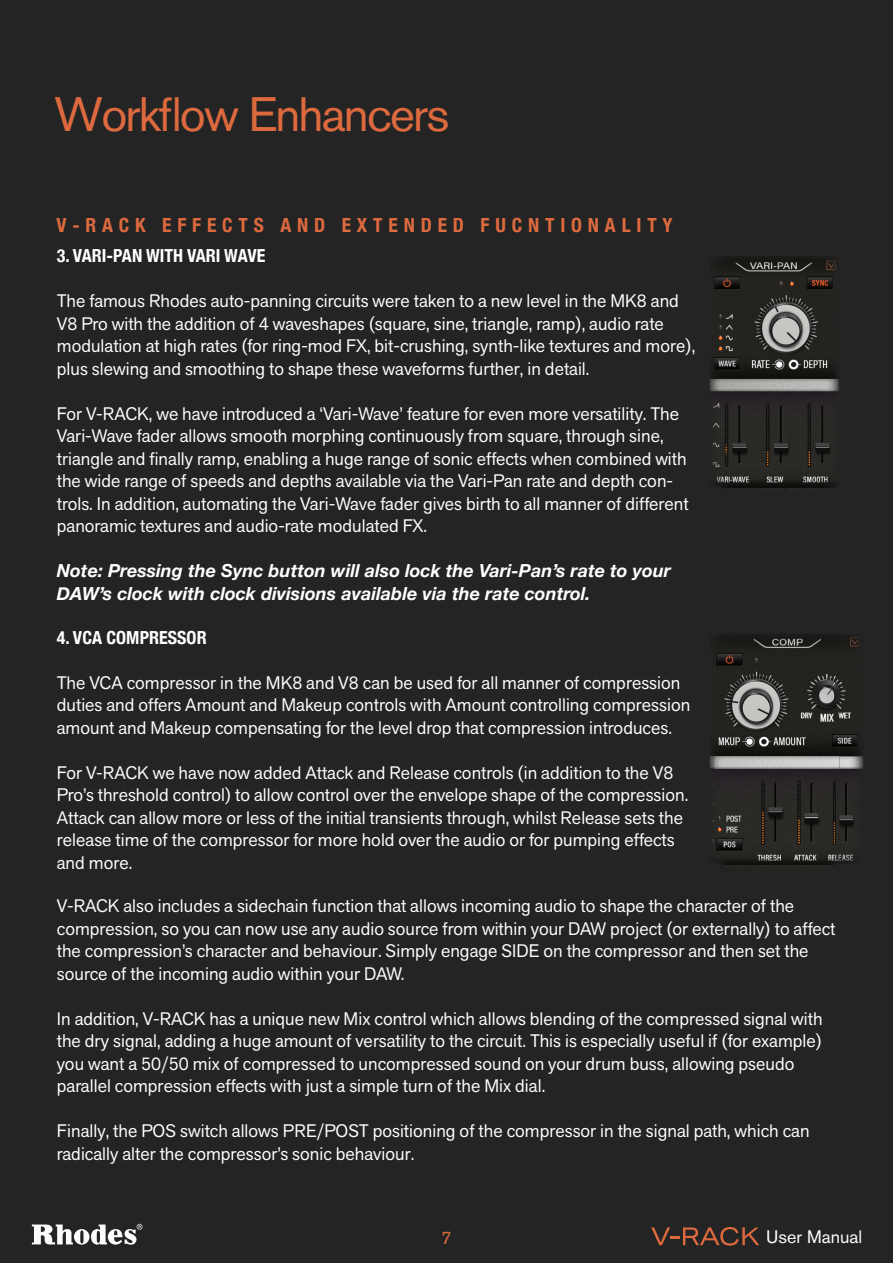
<style>
.page{position:relative;width:893px;height:1263px;background:#242424}
.page>*{position:absolute;margin:0;border:0;box-sizing:border-box;transform-origin:0 0}
.t1{font:48px "Akzidenz Grotesk Pro";letter-spacing:-.04em;color:#dd6a3f}
.t2{font:700 condensed 19.5px "Helvetica Neue";letter-spacing:.3em;color:#dd6a3f}
.t3{font:18px/22.5px "Akzid Grtsk Next";letter-spacing:.005em;color:#fff}
.t4{font:italic 700 18px/22.5px "Helvetica Neue";letter-spacing:.005em;color:#fff}
.t5{font:700 condensed 18px "Helvetica Neue";letter-spacing:.005em;color:#fff}
.t6{font:18px "Akzidenz Grotesk Pro";color:#fefcf9}
.t7{font:18px "Akzidenz Grotesk Pro";color:#dd6a3f}
</style>
<div class="page">
<img style="left:710px;top:260px;width:129px;height:226px">
<img style="left:721px;top:257px;width:113px;height:230px">
<img style="left:710px;top:749px;width:124px;height:116px">
<img style="left:839px;top:636px;width:24px;height:225px">
<img style="left:714px;top:635px;width:125px;height:229px">
<svg style="left:32px;top:1224px;width:110px;height:21px"></svg>
<svg style="left:651px;top:1227px;width:108px;height:18px"></svg>
<h1 class="t1" style="left:54px;top:83px;width:397px">Workflow Enhancers</h1>
<p class="t2" style="left:56px;top:209px;width:618px">V-RACK EFFECTS AND EXTENDED FUCNTIONALITY</p>
<p class="t5" style="left:57px;top:241px;width:210px">3. VARI-PAN WITH VARI WAVE</p>
<p class="t3" style="left:57px;top:289px;width:640px">The famous Rhodes auto-panning circuits were taken to a new level in the MK8 and V8 Pro with the addition of 4 waveshapes (square, sine, triangle, ramp), audio rate modulation at high rates (for ring-mod FX, bit-crushing, synth-like textures and more), plus slewing and smoothing to shape these waveforms further, in detail.</p>
<p class="t3" style="left:57px;top:402px;width:633px">For V-RACK, we have introduced a ‘Vari-Wave’ feature for even more versatility. The Vari-Wave fader allows smooth morphing continuously from square, through sine, triangle and finally ramp, enabling a huge range of sonic effects when combined with the wide range of speeds and depths available via the Vari-Pan rate and depth con&shy;trols. In addition, automating the Vari-Wave fader gives birth to all manner of different panoramic textures and audio-rate modulated FX.</p>
<p class="t4" style="left:57px;top:560px;width:615px">Note: Pressing the Sync button will also lock the Vari-Pan’s rate to your<br>DAW’s clock with clock divisions available via the rate control.</p>
<p class="t5" style="left:57px;top:622px;width:151px">4. VCA COMPRESSOR</p>
<p class="t3" style="left:57px;top:671px;width:635px">The VCA compressor in the MK8 and V8 can be used for all manner of compression duties and offers Amount and Makeup controls with Amount controlling compression amount and Makeup compensating for the level drop that compression introduces.</p>
<p class="t3" style="left:57px;top:761px;width:633px">For V-RACK we have now added Attack and Release controls (in addition to the V8<br>Pro’s threshold control) to allow control over the envelope shape of the compression.<br>Attack can allow more or less of the initial transients through, whilst Release sets the release time of the compressor for more hold over the audio or for pumping effects and more.</p>
<p class="t3" style="left:57px;top:895px;width:780px">V-RACK also includes a sidechain function that allows incoming audio to shape the character of the compression, so you can now use any audio source from within your DAW project (or externally) to affect the compression’s character and behaviour. Simply engage SIDE on the compressor and then set the source of the incoming audio within your DAW.</p>
<p class="t3" style="left:57px;top:1007px;width:767px">In addition, V-RACK has a unique new Mix control which allows blending of the compressed signal with the dry signal, adding a huge amount of versatility to the circuit. This is especially useful if (for example) you want a 50/50 mix of compressed to uncompressed sound on your drum buss, allowing pseudo parallel compression effects with just a simple turn of the Mix dial.</p>
<p class="t3" style="left:57px;top:1120px;width:754px">Finally, the POS switch allows PRE/POST positioning of the compressor in the signal path, which can radically alter the compressor’s sonic behaviour.</p>
<p class="t7" style="left:441px;top:1225px;width:12px">7</p>
<p class="t6" style="left:766px;top:1225px;width:98px">User Manual</p>
</div>
